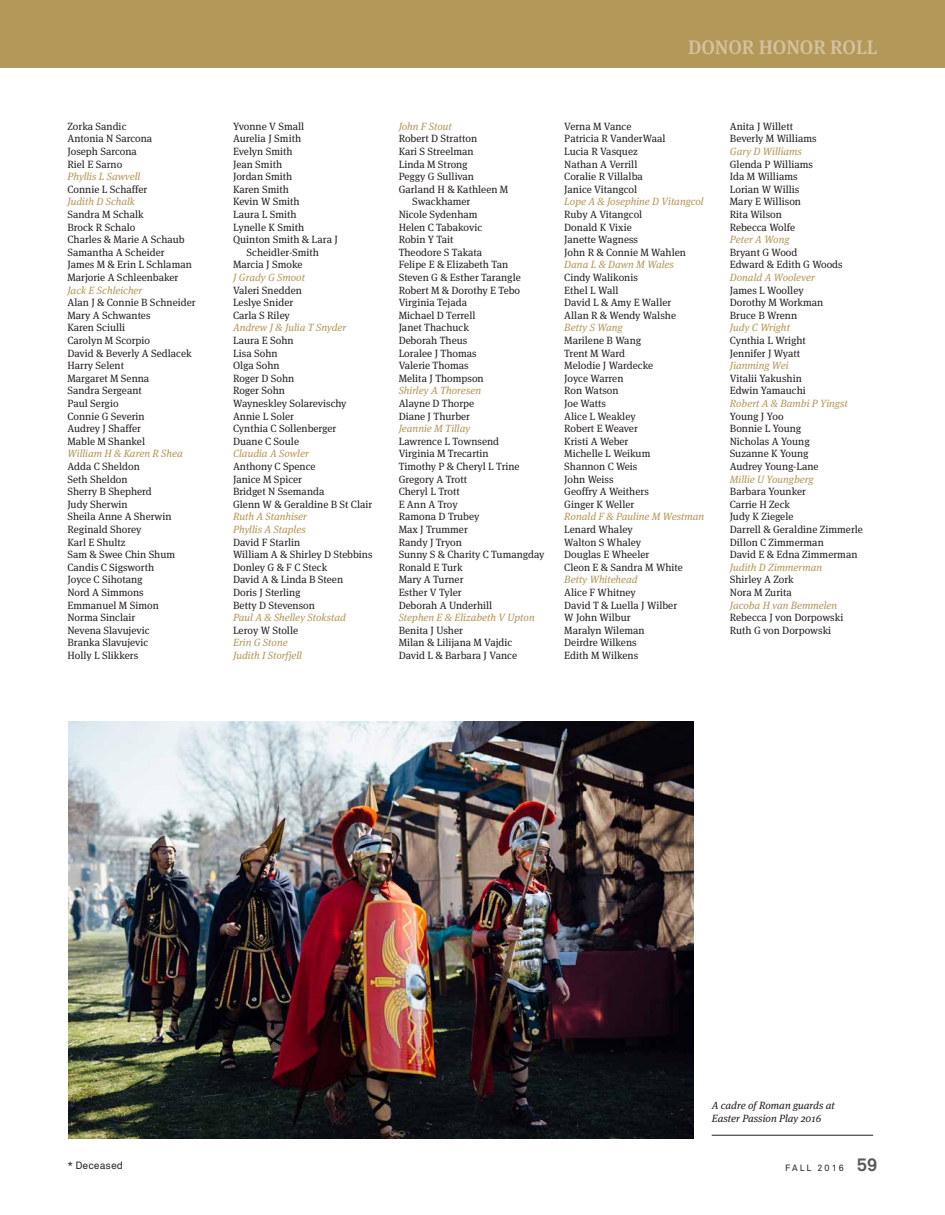
<style>
.page{position:relative;width:945px;height:1215px;background:#fff}
.page>*{position:absolute;margin:0;border:0;box-sizing:border-box;transform-origin:0 0}
.t1{font:500 19.5px "Meta Serif Pro";color:#d5c3a0}
.t2{font:10.5px/12.6px "Meta Serif Pro";color:#231f20}
.t3{font:italic 10.5px/12.6px "Meta Serif Pro";color:#b4985a}
.t4{font:italic 10.5px/12.8px "Meta Serif Pro";color:#231f20}
.t5{font:10.5px/12.6px "Meta Serif Pro";letter-spacing:-.025em;color:#231f20}
.t6{font:10.5px "Akkurat Pro";color:#231f20}
.t7{font:9px "Akkurat Pro";letter-spacing:.23em;color:#231f20}
.s1{font-weight:700;font-size:18px;color:#58595b}
</style>
<div class="page">
<div style="left:0;top:0;width:945px;height:68px;background:#b4985a"></div>
<img style="left:68px;top:721px;width:625px;height:417px">
<hr style="left:712px;top:1135px;width:161px;height:1px;background:#231f20">
<p class="t2" style="left:68px;top:119px;width:86px">Zorka Sandic<br>Antonia N Sarcona<br>Joseph Sarcona<br>Riel E Sarno</p>
<p class="t3" style="left:68px;top:170px;width:74px">Phyllis L Sawvell</p>
<p class="t2" style="left:68px;top:182px;width:81px">Connie L Schaffer</p>
<p class="t3" style="left:68px;top:195px;width:69px">Judith D Schalk</p>
<p class="t2" style="left:68px;top:207px;width:126px">Sandra M Schalk<br>Brock R Schalo<br>Charles &amp; Marie A Schaub<br>Samantha A Scheider<br>James M &amp; Erin L Schlaman<br>Marjorie A Schleenbaker</p>
<p class="t3" style="left:68px;top:283px;width:76px">Jack E Schleicher</p>
<p class="t2" style="left:68px;top:296px;width:130px">Alan J &amp; Connie B Schneider<br>Mary A Schwantes<br>Karen Sciulli<br>Carolyn M Scorpio<br>David &amp; Beverly A Sedlacek<br>Harry Selent<br>Margaret M Senna<br>Sandra Sergeant<br>Paul Sergio<br>Connie G Severin<br>Audrey J Shaffer<br>Mable M Shankel</p>
<p class="t3" style="left:68px;top:447px;width:117px">William H &amp; Karen R Shea</p>
<p class="t2" style="left:68px;top:459px;width:109px">Adda C Sheldon<br>Seth Sheldon<br>Sherry B Shepherd<br>Judy Sherwin<br>Sheila Anne A Sherwin<br>Reginald Shorey<br>Karl E Shultz<br>Sam &amp; Swee Chin Shum<br>Candis C Sigsworth<br>Joyce C Sihotang<br>Nord A Simmons<br>Emmanuel M Simon<br>Norma Sinclair<br>Nevena Slavujevic<br>Branka Slavujevic<br>Holly L Slikkers</p>
<h1 class="t1" style="left:688px;top:32px;width:191px">DONOR HONOR ROLL</h1>
<p class="t2" style="left:233px;top:119px;width:73px">Yvonne V Small</p>
<p class="t2" style="left:233px;top:132px;width:70px">Aurelia J Smith</p>
<p class="t2" style="left:233px;top:144px;width:61px">Evelyn Smith</p>
<p class="t2" style="left:233px;top:157px;width:51px">Jean Smith</p>
<p class="t2" style="left:233px;top:170px;width:61px">Jordan Smith</p>
<p class="t2" style="left:233px;top:182px;width:57px">Karen Smith</p>
<p class="t2" style="left:233px;top:195px;width:68px">Kevin W Smith</p>
<p class="t2" style="left:233px;top:207px;width:65px">Laura L Smith</p>
<p class="t2" style="left:233px;top:220px;width:73px">Lynelle K Smith</p>
<p class="t2" style="left:233px;top:233px;width:106px">Quinton Smith &amp; Lara J</p>
<p class="t2" style="left:247px;top:245px;width:74px">Scheidler-Smith</p>
<p class="t2" style="left:233px;top:258px;width:71px">Marcia J Smoke</p>
<p class="t3" style="left:233px;top:270px;width:73px">J Grady G Smoot</p>
<p class="t2" style="left:233px;top:283px;width:70px">Valeri Snedden<br>Leslye Snider<br>Carla S Riley</p>
<p class="t3" style="left:233px;top:321px;width:115px">Andrew J &amp; Julia T Snyder</p>
<p class="t2" style="left:233px;top:333px;width:115px">Laura E Sohn<br>Lisa Sohn<br>Olga Sohn<br>Roger D Sohn<br>Roger Sohn<br>Wayneskley Solarevischy<br>Annie L Soler<br>Cynthia C Sollenberger<br>Duane C Soule</p>
<p class="t3" style="left:233px;top:447px;width:77px">Claudia A Sowler</p>
<p class="t2" style="left:233px;top:459px;width:141px">Anthony C Spence<br>Janice M Spicer<br>Bridget N Ssemanda<br>Glenn W &amp; Geraldine B St Clair</p>
<p class="t3" style="left:233px;top:510px;width:75px">Ruth A Stanhiser<br>Phyllis A Staples</p>
<p class="t2" style="left:233px;top:535px;width:141px">David F Starlin<br>William A &amp; Shirley D Stebbins<br>Donley G &amp; F C Steck<br>David A &amp; Linda B Steen<br>Doris J Sterling<br>Betty D Stevenson</p>
<p class="t3" style="left:233px;top:611px;width:114px">Paul A &amp; Shelley Stokstad</p>
<p class="t2" style="left:233px;top:623px;width:67px">Leroy W Stolle</p>
<p class="t3" style="left:233px;top:636px;width:70px">Erin G Stone<br>Judith I Storfjell</p>
<p class="t3" style="left:399px;top:119px;width:55px">John F Stout</p>
<p class="t2" style="left:399px;top:132px;width:80px">Robert D Stratton</p>
<p class="t2" style="left:399px;top:144px;width:77px">Kari S Streelman</p>
<p class="t2" style="left:399px;top:157px;width:71px">Linda M Strong</p>
<p class="t2" style="left:399px;top:170px;width:77px">Peggy G Sullivan</p>
<p class="t2" style="left:399px;top:182px;width:111px">Garland H &amp; Kathleen M</p>
<p class="t2" style="left:412px;top:195px;width:60px">Swackhamer</p>
<p class="t2" style="left:399px;top:207px;width:80px">Nicole Sydenham</p>
<p class="t2" style="left:399px;top:220px;width:85px">Helen C Tabakovic</p>
<p class="t2" style="left:399px;top:233px;width:56px">Robin Y Tait</p>
<p class="t2" style="left:399px;top:245px;width:85px">Theodore S Takata</p>
<p class="t2" style="left:399px;top:258px;width:111px">Felipe E &amp; Elizabeth Tan</p>
<p class="t2" style="left:399px;top:270px;width:124px">Steven G &amp; Esther Tarangle</p>
<p class="t2" style="left:399px;top:283px;width:123px">Robert M &amp; Dorothy E Tebo</p>
<p class="t2" style="left:399px;top:296px;width:70px">Virginia Tejada</p>
<p class="t2" style="left:399px;top:308px;width:78px">Michael D Terrell</p>
<p class="t2" style="left:399px;top:321px;width:72px">Janet Thachuck</p>
<p class="t2" style="left:399px;top:333px;width:70px">Deborah Theus</p>
<p class="t2" style="left:399px;top:346px;width:80px">Loralee J Thomas</p>
<p class="t2" style="left:399px;top:359px;width:72px">Valerie Thomas</p>
<p class="t2" style="left:399px;top:371px;width:87px">Melita J Thompson</p>
<p class="t3" style="left:399px;top:384px;width:84px">Shirley A Thoresen</p>
<p class="t2" style="left:399px;top:396px;width:77px">Alayne D Thorpe<br>Diane J Thurber</p>
<p class="t3" style="left:399px;top:422px;width:73px">Jeannie M Tillay</p>
<p class="t2" style="left:399px;top:434px;width:147px">Lawrence L Townsend<br>Virginia M Trecartin<br>Timothy P &amp; Cheryl L Trine<br>Gregory A Trott<br>Cheryl L Trott<br>E Ann A Troy<br>Ramona D Trubey<br>Max J Trummer<br>Randy J Tryon<br>Sunny S &amp; Charity C Tumangday<br>Ronald E Turk<br>Mary A Turner<br>Esther V Tyler<br>Deborah A Underhill</p>
<p class="t3" style="left:399px;top:611px;width:138px">Stephen E &amp; Elizabeth V Upton</p>
<p class="t2" style="left:399px;top:623px;width:120px">Benita J Usher<br>Milan &amp; Lilijana M Vajdic<br>David L &amp; Barbara J Vance</p>
<p class="t2" style="left:564px;top:119px;width:103px">Verna M Vance<br>Patricia R VanderWaal<br>Lucia R Vasquez<br>Nathan A Verrill<br>Coralie R Villalba<br>Janice Vitangcol</p>
<p class="t3" style="left:564px;top:195px;width:141px">Lope A &amp; Josephine D Vitangcol</p>
<p class="t2" style="left:564px;top:207px;width:123px">Ruby A Vitangcol<br>Donald K Vixie<br>Janette Wagness<br>John R &amp; Connie M Wahlen</p>
<p class="t3" style="left:564px;top:258px;width:111px">Dana L &amp; Dawn M Wales</p>
<p class="t2" style="left:564px;top:270px;width:113px">Cindy Walikonis<br>Ethel L Wall<br>David L &amp; Amy E Waller<br>Allan R &amp; Wendy Walshe</p>
<p class="t3" style="left:564px;top:321px;width:60px">Betty S Wang</p>
<p class="t2" style="left:564px;top:333px;width:90px">Marilene B Wang<br>Trent M Ward<br>Melodie J Wardecke<br>Joyce Warren<br>Ron Watson<br>Joe Watts<br>Alice L Weakley<br>Robert E Weaver<br>Kristi A Weber<br>Michelle L Weikum<br>Shannon C Weis<br>John Weiss<br>Geoffry A Weithers<br>Ginger K Weller</p>
<p class="t3" style="left:564px;top:510px;width:142px">Ronald F &amp; Pauline M Westman</p>
<p class="t2" style="left:564px;top:522px;width:120px">Lenard Whaley<br>Walton S Whaley<br>Douglas E Wheeler<br>Cleon E &amp; Sandra M White</p>
<p class="t3" style="left:564px;top:573px;width:75px">Betty Whitehead</p>
<p class="t2" style="left:564px;top:585px;width:114px">Alice F Whitney<br>David T &amp; Luella J Wilber<br>W John Wilbur<br>Maralyn Wileman<br>Deirdre Wilkens<br>Edith M Wilkens</p>
<p class="t2" style="left:730px;top:119px;width:88px">Anita J Willett<br>Beverly M Williams</p>
<p class="t3" style="left:730px;top:144px;width:74px">Gary D Williams</p>
<p class="t2" style="left:730px;top:157px;width:85px">Glenda P Williams<br>Ida M Williams<br>Lorian W Willis<br>Mary E Willison<br>Rita Wilson<br>Rebecca Wolfe</p>
<p class="t3" style="left:730px;top:233px;width:61px">Peter A Wong</p>
<p class="t2" style="left:730px;top:245px;width:114px">Bryant G Wood<br>Edward &amp; Edith G Woods</p>
<p class="t3" style="left:730px;top:270px;width:87px">Donald A Woolever</p>
<p class="t2" style="left:730px;top:283px;width:95px">James L Woolley<br>Dorothy M Workman<br>Bruce B Wrenn</p>
<p class="t3" style="left:730px;top:321px;width:62px">Judy C Wright</p>
<p class="t2" style="left:730px;top:333px;width:78px">Cynthia L Wright<br>Jennifer J Wyatt</p>
<p class="t3" style="left:730px;top:359px;width:60px">Jianming Wei</p>
<p class="t5" style="left:730px;top:371px;width:77px">Vitalii Yakushin<br>Edwin Yamauchi</p>
<p class="t3" style="left:730px;top:396px;width:120px">Robert A &amp; Bambi P Yingst</p>
<p class="t2" style="left:730px;top:409px;width:90px">Young J Yoo<br>Bonnie L Young<br>Nicholas A Young<br>Suzanne K Young<br>Audrey Young-Lane</p>
<p class="t3" style="left:730px;top:472px;width:85px">Millie U Youngberg</p>
<p class="t2" style="left:730px;top:485px;width:135px">Barbara Younker<br>Carrie H Zeck<br>Judy K Ziegele<br>Darrell &amp; Geraldine Zimmerle<br>Dillon C Zimmerman<br>David E &amp; Edna Zimmerman</p>
<p class="t3" style="left:730px;top:560px;width:94px">Judith D Zimmerman</p>
<p class="t2" style="left:730px;top:573px;width:65px">Shirley A Zork<br>Nora M Zurita</p>
<p class="t3" style="left:730px;top:598px;width:109px">Jacoba H van Bemmelen</p>
<p class="t2" style="left:730px;top:611px;width:115px">Rebecca J von Dorpowski<br>Ruth G von Dorpowski</p>
<p class="t6" style="left:68px;top:1160px;width:57px">* Deceased</p>
<p class="t4" style="left:712px;top:1098px;width:125px">A cadre of Roman guards at<br>Easter Passion Play 2016</p>
<p class="t7" style="left:785px;top:1162px;width:94px">FALL 2016 <span class="s1">59</span></p>
</div>
